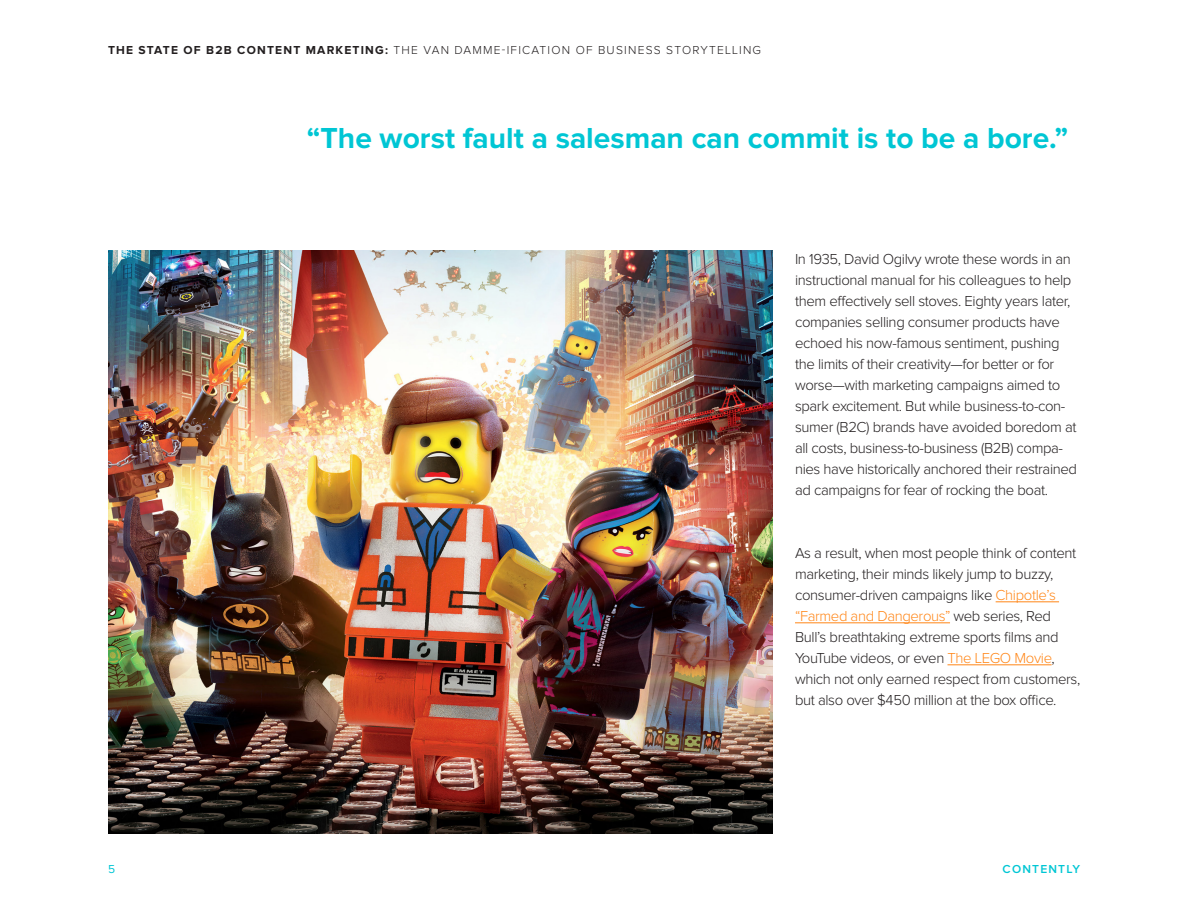
<style>
.page{position:relative;width:1188px;height:918px;background:#fff}
.page>*{position:absolute;margin:0;border:0;box-sizing:border-box;transform-origin:0 0}
.Headers{font:700 30px "Proxima Nova";color:#00c6d4}
.Body_text{font:300 15px/21px "Proxima Nova";letter-spacing:-.025em;color:#231f20}
.t1{font:300 12px "Proxima Nova";letter-spacing:.1em;color:#231f20}
.t2{font:600 12px "Proxima Nova";letter-spacing:.1em;color:#00c6d4}
.t3{font:12px "Proxima Nova";color:#00c6d4}
.s1{font-weight:700}
.s2{color:#ff8617}
</style>
<div class="page">
<hr style="left:996px;top:602px;width:63px;height:1px;background:#ff8617">
<hr style="left:795px;top:623px;width:155px;height:1px;background:#ff8617">
<hr style="left:948px;top:665px;width:104px;height:1px;background:#ff8617">
<img style="left:108px;top:251px;width:665px;height:583px">
<p class="t1" style="left:108px;top:45px;width:655px"><span class="s1">THE STATE OF B2B CONTENT MARKETING:</span> THE VAN DAMME-IFICATION OF BUSINESS STORYTELLING</p>
<p class="Headers" style="left:307px;top:120px;width:763px">“The worst fault a salesman can commit is to be a bore.”</p>
<p class="Body_text" style="left:795px;top:249px;width:284px">In 1935, David Ogilvy wrote these words in an instructional manual for his colleagues to help them effectively sell stoves. Eighty years later, companies selling consumer products have echoed his now-famous sentiment, pushing the limits of their creativity—for better or for worse—with marketing campaigns aimed to spark excitement. But while business-to-con&shy;sumer (B2C) brands have avoided boredom at all costs, business-to-business (B2B) compa&shy;nies have historically anchored their restrained ad campaigns for fear of rocking the boat.</p>
<p class="t3" style="left:108px;top:863px;width:9px">5</p>
<p class="Body_text" style="left:795px;top:543px;width:287px">As a result, when most people think of content marketing, their minds likely jump to buzzy, consumer-driven campaigns like <span class="s2">Chipotle’s “Farmed and Dangerous”</span> web series, Red Bull’s breathtaking extreme sports films and YouTube videos, or even <span class="s2">The LEGO Movie</span>, which not only earned respect from customers, but also over $450 million at the box office.</p>
<p class="t2" style="left:1003px;top:863px;width:79px">CONTENTLY</p>
</div>
